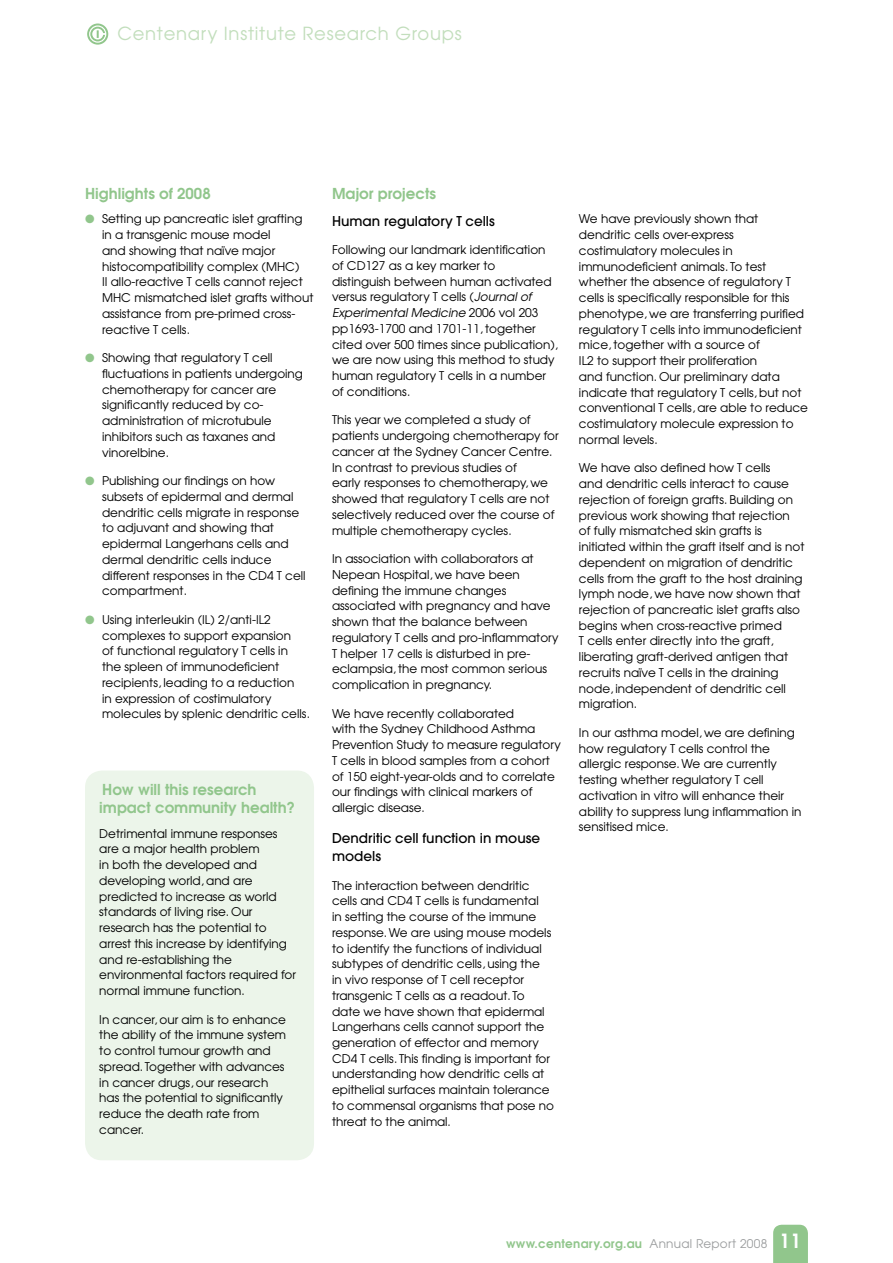
<style>
.page{position:relative;width:893px;height:1263px;background:#fff}
.page>*{position:absolute;margin:0;border:0;box-sizing:border-box;transform-origin:0 0}
.t1{font:18px "Avant Garde";letter-spacing:.04em;color:#c2debc}
.t2{font:600 15px/18px "Avant Garde";color:#91c68c}
.t3{font:500 13.5px/18px "Avant Garde";color:#000}
.t4{font:12px/15.8px "Avant Garde";color:#000}
.t5{font:600 12px "Avant Garde";letter-spacing:.02em;color:#91c68c}
.s1{color:#91c68c}
.s2{font-style:italic}
.s3{font-weight:400;color:#9c9e9f}
.s4{font-size:19.5px;color:#fff}
</style>
<div class="page">
<svg style="left:87px;top:24px;width:21px;height:21px"></svg>
<svg style="left:773px;top:1225px;width:35px;height:38px"></svg>
<div style="left:85px;top:770px;width:229px;height:390px;background:#ecf5ea;border-radius:17px"></div>
<h1 class="t1" style="left:117px;top:23px;width:346px">Centenary Institute Research Groups</h1>
<p class="t2" style="left:85px;top:184px;width:127px">Highlights of 2008</p>
<p class="t4" style="left:102px;top:211px;width:213px;text-indent:-17px"><span class="s1">●</span> Setting up pancreatic islet grafting in a transgenic mouse model<br>and showing that naïve major histocompatibility complex (MHC)<br>II allo-reactive T cells cannot reject<br>MHC mismatched islet grafts without assistance from pre-primed cross&shy;reactive T cells.</p>
<p class="t4" style="left:102px;top:350px;width:202px;text-indent:-17px"><span class="s1">●</span> Showing that regulatory T cell fluctuations in patients undergoing chemotherapy for cancer are significantly reduced by co&shy;administration of microtubule inhibitors such as taxanes and vinorelbine.</p>
<p class="t4" style="left:102px;top:473px;width:205px;text-indent:-17px"><span class="s1">●</span> Publishing our findings on how subsets of epidermal and dermal dendritic cells migrate in response to adjuvant and showing that epidermal Langerhans cells and dermal dendritic cells induce different responses in the CD4 T cell compartment.</p>
<p class="t4" style="left:102px;top:611px;width:210px;text-indent:-17px"><span class="s1">●</span> Using interleukin (IL) 2/anti-IL2 complexes to support expansion<br>of functional regulatory T cells in the spleen of immunodeficient recipients, leading to a reduction<br>in expression of costimulatory molecules by splenic dendritic cells.</p>
<p class="t2" style="left:99px;top:780px;width:197px">How will this research impact community health?</p>
<p class="t4" style="left:99px;top:825px;width:198px">Detrimental immune responses are a major health problem<br>in both the developed and developing world, and are predicted to increase as world standards of living rise. Our research has the potential to arrest this increase by identifying and re-establishing the environmental factors required for normal immune function.</p>
<p class="t4" style="left:99px;top:1011px;width:188px">In cancer, our aim is to enhance the ability of the immune system to control tumour growth and spread. Together with advances in cancer drugs, our research has the potential to significantly reduce the death rate from cancer.</p>
<p class="t2" style="left:332px;top:184px;width:106px">Major projects</p>
<p class="t3" style="left:332px;top:212px;width:164px">Human regulatory T cells</p>
<p class="t4" style="left:332px;top:242px;width:228px">Following our landmark identification of CD127 as a key marker to<br>distinguish between human activated versus regulatory T cells (<span class="s2">Journal of Experimental Medicine</span> 2006 vol 203 pp1693-1700 and 1701-11, together cited over 500 times since publication), we are now using this method to study human regulatory T cells in a number of conditions.</p>
<p class="t4" style="left:332px;top:412px;width:228px">This year we completed a study of patients undergoing chemotherapy for cancer at the Sydney Cancer Centre.<br>In contrast to previous studies of<br>early responses to chemotherapy, we showed that regulatory T cells are not selectively reduced over the course of multiple chemotherapy cycles.</p>
<p class="t4" style="left:332px;top:551px;width:228px">In association with collaborators at Nepean Hospital, we have been defining the immune changes associated with pregnancy and have shown that the balance between regulatory T cells and pro-inflammatory T helper 17 cells is disturbed in pre&shy;eclampsia, the most common serious complication in pregnancy.</p>
<p class="t4" style="left:332px;top:705px;width:230px">We have recently collaborated<br>with the Sydney Childhood Asthma Prevention Study to measure regulatory T cells in blood samples from a cohort of 150 eight-year-olds and to correlate our findings with clinical markers of allergic disease.</p>
<p class="t3" style="left:332px;top:829px;width:210px">Dendritic cell function in mouse models</p>
<p class="t4" style="left:332px;top:877px;width:224px">The interaction between dendritic cells and CD4 T cells is fundamental<br>in setting the course of the immune response. We are using mouse models to identify the functions of individual subtypes of dendritic cells, using the<br>in vivo response of T cell receptor transgenic T cells as a readout. To date we have shown that epidermal Langerhans cells cannot support the generation of effector and memory CD4 T cells. This finding is important for understanding how dendritic cells at epithelial surfaces maintain tolerance to commensal organisms that pose no threat to the animal.</p>
<p class="t4" style="left:579px;top:211px;width:230px">We have previously shown that dendritic cells over-express costimulatory molecules in immunodeficient animals. To test whether the absence of regulatory T cells is specifically responsible for this phenotype, we are transferring purified regulatory T cells into immunodeficient mice, together with a source of<br>IL2 to support their proliferation<br>and function. Our preliminary data indicate that regulatory T cells, but not conventional T cells, are able to reduce costimulatory molecule expression to normal levels.</p>
<p class="t4" style="left:579px;top:460px;width:227px">We have also defined how T cells<br>and dendritic cells interact to cause rejection of foreign grafts. Building on previous work showing that rejection of fully mismatched skin grafts is initiated within the graft itself and is not dependent on migration of dendritic cells from the graft to the host draining lymph node, we have now shown that rejection of pancreatic islet grafts also begins when cross-reactive primed<br>T cells enter directly into the graft, liberating graft-derived antigen that recruits naïve T cells in the draining node, independent of dendritic cell migration.</p>
<p class="t4" style="left:579px;top:724px;width:224px">In our asthma model, we are defining how regulatory T cells control the allergic response. We are currently testing whether regulatory T cell activation in vitro will enhance their ability to suppress lung inflammation in sensitised mice.</p>
<p class="t5" style="left:506px;top:1235px;width:296px">www.centenary.org.au <span class="s3">Annual Report 2008</span> <span class="s4">11</span></p>
</div>
